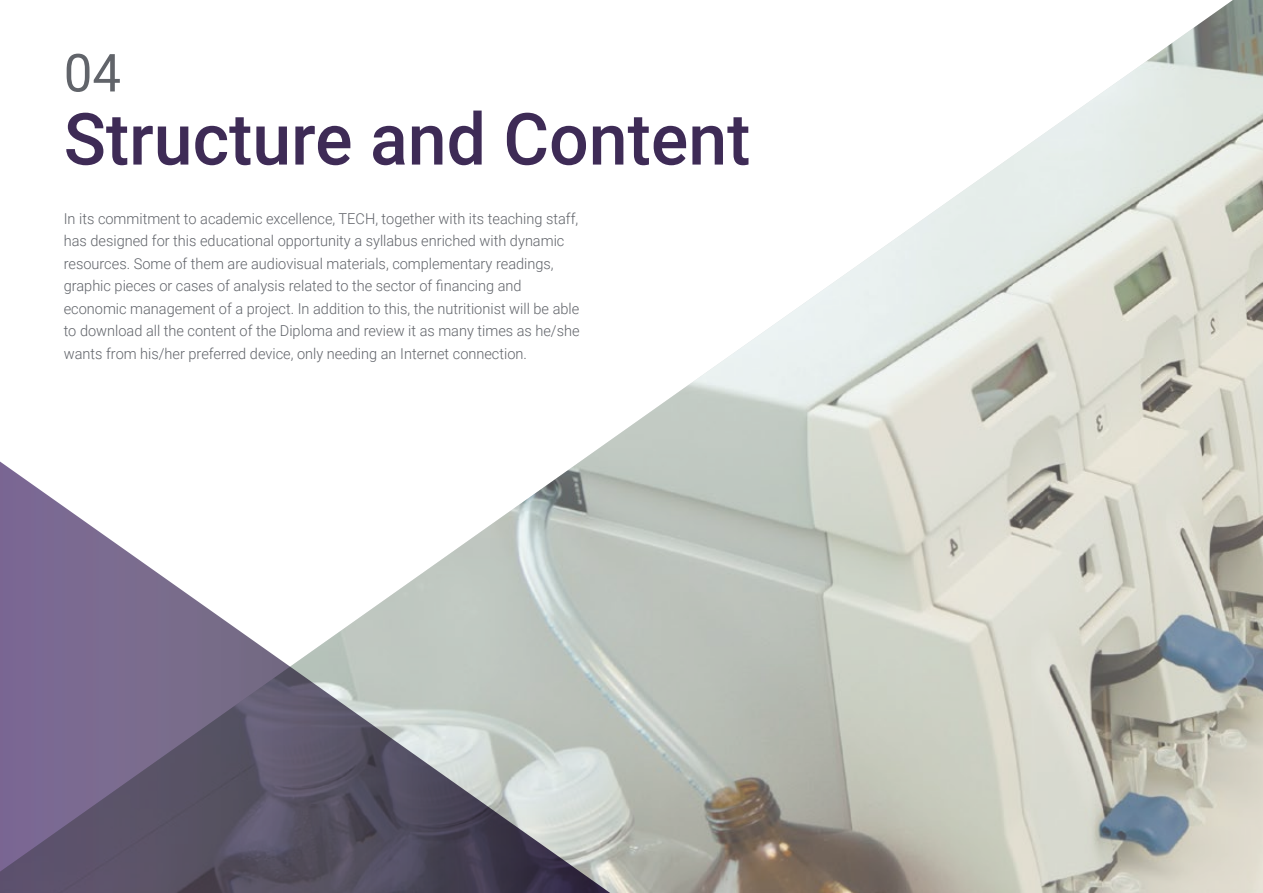
<style>
.page{position:relative;width:1263px;height:893px;background:#fff}
.page>*{position:absolute;margin:0;border:0;box-sizing:border-box;transform-origin:0 0}
.t1{font:500 72px "Roboto";color:#3e2b56}
.t2{font:52.5px "Roboto";color:#61646a}
.t3{font:300 15px/22.5px "Roboto";color:#61646a}
</style>
<div class="page">
<img style="left:602px;top:0;width:661px;height:893px">
<svg style="left:0;top:446px;width:640px;height:447px"></svg>
<h2 class="t2" style="left:64px;top:36px;width:59px">04</h2>
<h1 class="t1" style="left:64px;top:89px;width:688px">Structure and Content</h1>
<p class="t3" style="left:64px;top:207px;width:517px">In its commitment to academic excellence, TECH, together with its teaching staff, has designed for this educational opportunity a syllabus enriched with dynamic resources. Some of them are audiovisual materials, complementary readings, graphic pieces or cases of analysis related to the sector of financing and economic management of a project. In addition to this, the nutritionist will be able to download all the content of the Diploma and review it as many times as he/she wants from his/her preferred device, only needing an Internet connection.</p>
</div>
